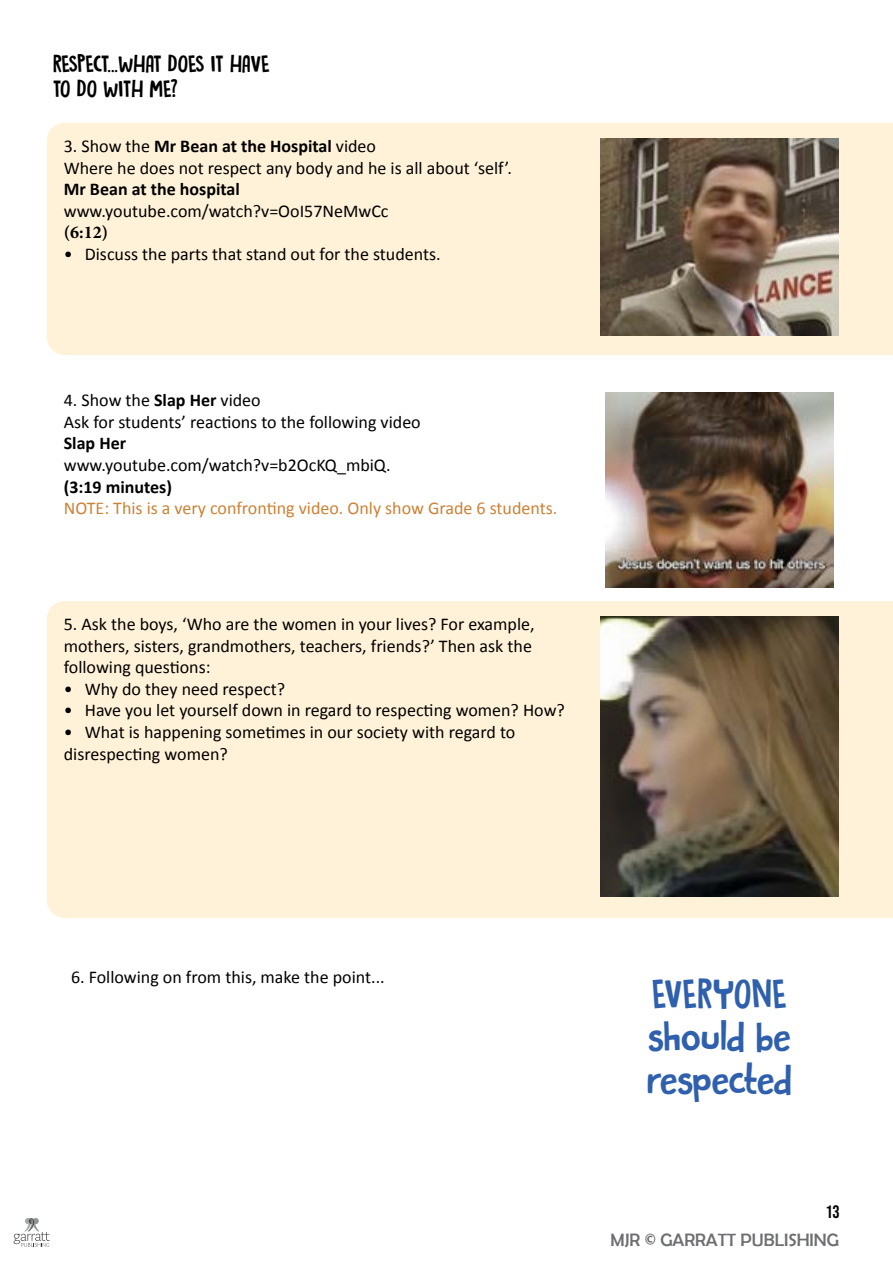
<style>
.page{position:relative;width:893px;height:1263px;background:#fff}
.page>*{position:absolute;margin:0;border:0;box-sizing:border-box;transform-origin:0 0}
.t1{font:36px/43.2px "DK Butterfly Ball";letter-spacing:-.015em;color:#2f60ad}
.t2{font:21px/25.2px "DK Butterfly Ball";color:#000}
.t3{font:18px/21.6px "Calibri";color:#000}
.t4{font:18px "Calibri";color:#cd8133}
.t5{font:700 18px "Calibri";color:#000}
.t6{font:18px "Berlin Sans FB";color:#6d6e71}
.t7{font:700 18px "Minion Pro";color:#000}
.t8{font:18px "Bebas Neue";color:#000}
.s1{font-weight:700}
</style>
<div class="page">
<svg style="left:14px;top:1218px;width:36px;height:29px"></svg>
<div style="left:47px;top:601px;width:846px;height:317px;background:#fff2d8"></div>
<div style="left:47px;top:123px;width:846px;height:232px;background:#fff2d8"></div>
<img style="left:600px;top:138px;width:239px;height:198px">
<img style="left:606px;top:393px;width:227px;height:194px">
<img style="left:600px;top:616px;width:239px;height:281px">
<p class="t2" style="left:53px;top:51px;width:218px">RESPECT...WHAT DOES IT HAVE<br>TO DO WITH ME?</p>
<p class="t3" style="left:64px;top:135px;width:450px">3. Show the <span class="s1">Mr Bean at the Hospital</span> video<br>Where he does not respect any body and he is all about ‘self’.</p>
<p class="t5" style="left:64px;top:176px;width:178px">Mr Bean at the hospital</p>
<p class="t3" style="left:64px;top:200px;width:326px">www.youtube.com/watch?v=OoI57NeMwCc</p>
<p class="t7" style="left:64px;top:220px;width:46px">(6:12)</p>
<p class="t3" style="left:64px;top:243px;width:378px">• Discuss the parts that stand out for the students.</p>
<p class="t3" style="left:64px;top:390px;width:358px">4. Show the <span class="s1">Slap Her</span> video<br>Ask for students’ reactions to the following video</p>
<p class="t5" style="left:64px;top:431px;width:64px">Slap Her</p>
<p class="t3" style="left:64px;top:454px;width:328px">www.youtube.com/watch?v=b2OcKQ_mbiQ.</p>
<p class="t5" style="left:64px;top:474px;width:110px">(3:19 minutes)</p>
<p class="t4" style="left:64px;top:497px;width:495px">NOTE: This is a very confronting video. Only show Grade 6 students.</p>
<p class="t3" style="left:64px;top:613px;width:472px">5. Ask the boys, ‘Who are the women in your lives? For example, mothers, sisters, grandmothers, teachers, friends?’ Then ask the following questions:</p>
<p class="t3" style="left:64px;top:678px;width:223px">• Why do they need respect?</p>
<p class="t3" style="left:64px;top:700px;width:503px">• Have you let yourself down in regard to respecting women? How?</p>
<p class="t3" style="left:64px;top:721px;width:453px">• What is happening sometimes in our society with regard to disrespecting women?</p>
<p class="t3" style="left:71px;top:966px;width:315px">6. Following on from this, make the point...</p>
<h1 class="t1" style="left:647px;top:971px;width:146px">EVERYONE should be respected</h1>
<p class="t8" style="left:825px;top:1201px;width:16px">13</p>
<p class="t6" style="left:611px;top:1230px;width:230px">MJR © GARRATT PUBLISHING</p>
</div>
